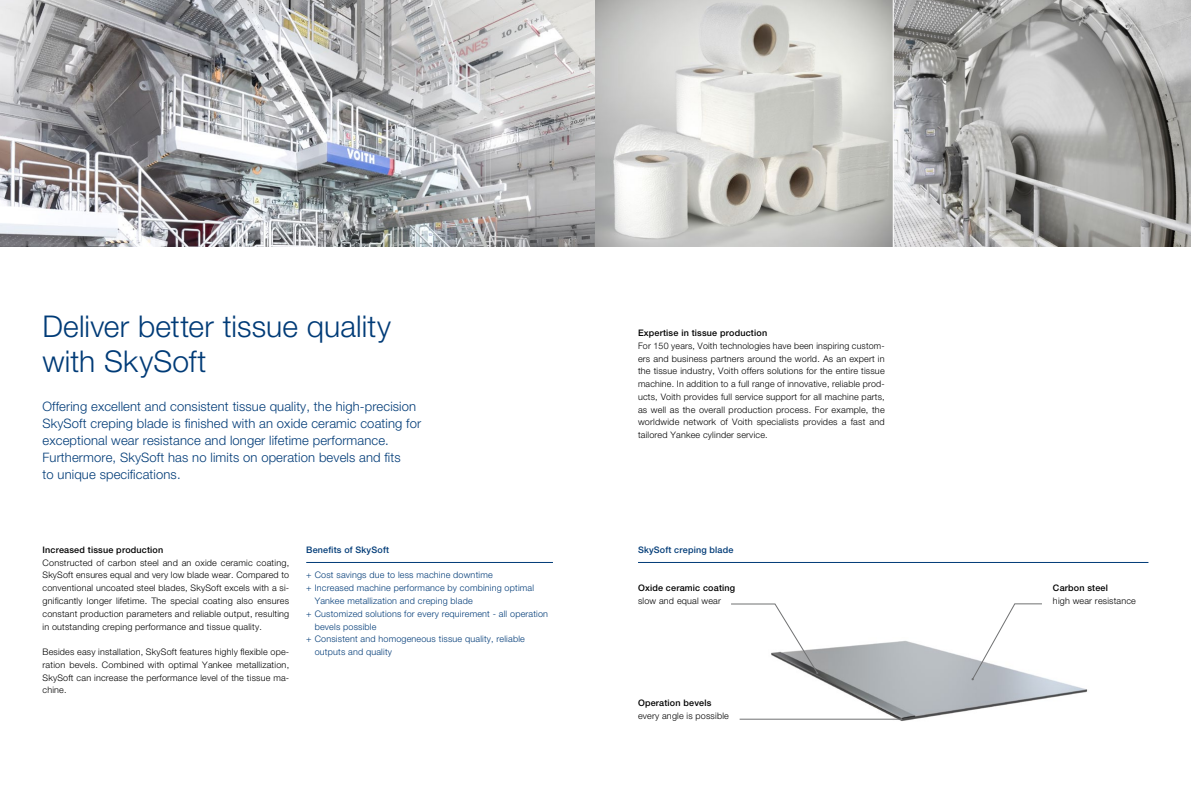
<style>
.page{position:relative;width:1191px;height:794px;background:#fff}
.page>*{position:absolute;margin:0;border:0;box-sizing:border-box;transform-origin:0 0}
.t1{font:300 30px/35.4px "Helvetica Neue LT Pro";letter-spacing:.005em;color:#003b77}
.t2{font:300 13px/17px "Helvetica Neue LT Pro";letter-spacing:.01em;color:#003b77}
.t3{font:300 9px/12.8px "Helvetica Neue LT Pro";letter-spacing:.02em;color:#000;text-align:justify}
.t4{font:300 9px "Helvetica Neue LT Pro";letter-spacing:.02em;color:#003b77}
.t5{font:500 9px "Helvetica Neue LT Pro";letter-spacing:.02em;color:#000}
.t6{font:500 9px "Helvetica Neue LT Pro";letter-spacing:.02em;color:#003b77}
</style>
<div class="page">
<img style="left:0;top:0;width:595px;height:247px">
<svg style="left:595px;top:0;width:297px;height:247px;background:#cececa"></svg>
<svg style="left:893px;top:0;width:298px;height:247px;background:#a7a6a5"></svg>
<img style="left:764px;top:641px;width:324px;height:80px">
<hr style="left:739px;top:719px;width:162px;height:1px;background:#707172">
<svg style="left:971px;top:603px;width:71px;height:77px"></svg>
<hr style="left:306px;top:562px;width:247px;height:1px;background:#003b77">
<hr style="left:638px;top:562px;width:510px;height:1px;background:#003b77">
<svg style="left:731px;top:603px;width:87px;height:71px"></svg>
<h1 class="t1" style="left:43px;top:308px;width:350px">Deliver better tissue quality with SkySoft</h1>
<p class="t2" style="left:43px;top:398px;width:380px">Offering excellent and consistent tissue quality, the high-precision SkySoft creping blade is finished with an oxide ceramic coating for exceptional wear resistance and longer lifetime performance.<br>Furthermore, SkySoft has no limits on operation bevels and fits<br>to unique specifications.</p>
<p class="t5" style="left:43px;top:544px;width:122px">Increased tissue production</p>
<p class="t3" style="left:43px;top:556px;width:248px">Constructed of carbon steel and an oxide ceramic coating, SkySoft ensures equal and very low blade wear. Compared to conventional uncoated steel blades, SkySoft excels with a si&shy;gnificantly longer lifetime. The special coating also ensures constant production parameters and reliable output, resulting in outstanding creping performance and tissue quality.</p>
<p class="t3" style="left:43px;top:645px;width:248px">Besides easy installation, SkySoft features highly flexible ope&shy;ration bevels. Combined with optimal Yankee metallization, SkySoft can increase the performance level of the tissue ma&shy;chine.</p>
<p class="t6" style="left:306px;top:544px;width:84px">Benefits of SkySoft</p>
<p class="t4" style="left:306px;top:570px;width:188px">+ Cost savings due to less machine downtime</p>
<p class="t4" style="left:306px;top:582px;width:229px">+ Increased machine performance by combining optimal</p>
<p class="t4" style="left:315px;top:595px;width:159px">Yankee metallization and creping blade</p>
<p class="t4" style="left:306px;top:608px;width:243px">+ Customized solutions for every requirement - all operation</p>
<p class="t4" style="left:315px;top:621px;width:63px">bevels possible</p>
<p class="t4" style="left:306px;top:633px;width:220px">+ Consistent and homogeneous tissue quality, reliable</p>
<p class="t4" style="left:315px;top:646px;width:79px">outputs and quality</p>
<p class="t5" style="left:638px;top:327px;width:131px">Expertise in tissue production</p>
<p class="t3" style="left:638px;top:339px;width:248px">For 150 years, Voith technologies have been inspiring custom&shy;ers and business partners around the world. As an expert in the tissue industry, Voith offers solutions for the entire tissue machine. In addition to a full range of innovative, reliable prod&shy;ucts, Voith provides full service support for all machine parts, as well as the overall production process. For example, the worldwide network of Voith specialists provides a fast and tailored Yankee cylinder service.</p>
<p class="t6" style="left:638px;top:544px;width:97px">SkySoft creping blade</p>
<p class="t5" style="left:638px;top:582px;width:99px">Oxide ceramic coating</p>
<p class="t3" style="left:638px;top:594px;width:84px">slow and equal wear</p>
<p class="t5" style="left:638px;top:697px;width:75px">Operation bevels</p>
<p class="t3" style="left:638px;top:709px;width:92px">every angle is possible</p>
<p class="t5" style="left:1053px;top:582px;width:56px">Carbon steel</p>
<p class="t3" style="left:1053px;top:594px;width:84px">high wear resistance</p>
</div>
